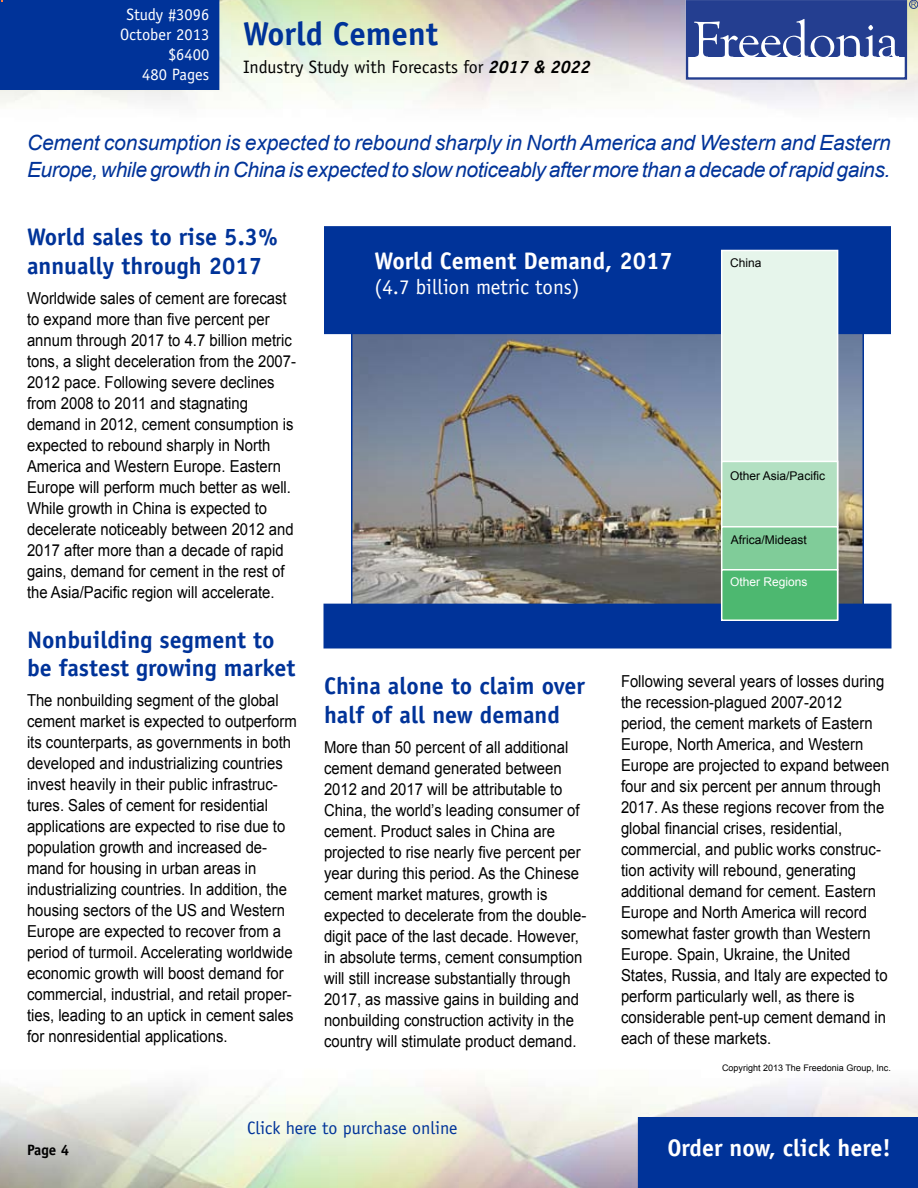
<style>
.page{position:relative;width:918px;height:1188px;background:#fff}
.page>*{position:absolute;margin:0;border:0;box-sizing:border-box;transform-origin:0 0}
.t1{font:700 33px "Officina Sans";color:#039}
.t2{font:700 24px/28.8px "Officina Sans";color:#039}
.t3{font:700 24px "Officina Sans";color:#fff}
.t4{font:italic 21px/27px "Arial";letter-spacing:-.02em;color:#039}
.t5{font:21px "Officina Sans";color:#fff}
.t6{font:18px "Officina Sans";color:#000}
.t7{font:18px "Officina Sans";color:#039}
.t8{font:16.5px/21px "Arial";color:#000;scale:.9 1}
.t9{font:16.5px/19.8px "Officina Sans";color:#fff;text-align:right}
.t10{font:700 15px "Officina Sans";color:#000}
.t11{font:12px "Arial";color:#000}
.t12{font:12px "Arial";color:#fff}
.t13{font:9px "Arial";color:#000}
.s1{font-weight:700;font-style:italic}
</style>
<div class="page">
<div style="left:638px;top:1117px;width:280px;height:71px;background:#039"></div>
<div style="left:686px;top:0;width:221px;height:80px;border:2px solid #243e90"></div>
<div style="left:687px;top:1px;width:218px;height:56px;background:#243e90"></div>
<svg style="left:694px;top:19px;width:205px;height:38px"></svg>
<div style="left:909px;top:0;width:9px;height:9px;border:1px solid #243e90;border-radius:50%"></div>
<svg style="left:911px;top:2px;width:5px;height:5px"></svg>
<img style="left:354px;top:334px;width:507px;height:270px">
<div style="left:325px;top:227px;width:565px;height:106px;background:#039"></div>
<div style="left:324px;top:226px;width:567px;height:108px;border:2px solid #039"></div>
<div style="left:0;top:0;width:219px;height:90px;background:#039"></div>
<div style="left:324px;top:604px;width:567px;height:44px;background:#039"></div>
<div style="left:722px;top:250px;width:116px;height:369px;background:#e6f5eb"></div>
<div style="left:721px;top:250px;width:117px;height:370px;border:2px solid #fff"></div>
<div style="left:722px;top:461px;width:116px;height:66px;background:#b3e0c2"></div>
<div style="left:721px;top:461px;width:117px;height:67px;border:2px solid #fff"></div>
<div style="left:722px;top:527px;width:116px;height:43px;background:#80cc99"></div>
<div style="left:721px;top:526px;width:117px;height:45px;border:2px solid #fff"></div>
<div style="left:722px;top:570px;width:116px;height:50px;background:#4db870"></div>
<div style="left:721px;top:569px;width:117px;height:52px;border:2px solid #fff"></div>
<p class="t9" style="left:120px;top:5px;width:91px">Study #3096<br>October 2013 $6400<br>480 Pages</p>
<h1 class="t1" style="left:243px;top:13px;width:196px">World Cement</h1>
<p class="t6" style="left:243px;top:57px;width:349px">Industry Study with Forecasts for <span class="s1">2017 &amp; 2022</span></p>
<p class="t4" style="left:27px;top:130px;width:865px">Cement consumption is expected to rebound sharply in North America and Western and Eastern<br>Europe, while growth in China is expected to slow noticeably after more than a decade of rapid gains.</p>
<h2 class="t2" style="left:27px;top:222px;width:253px">World sales to rise 5.3% annually through 2017</h2>
<p class="t8" style="left:27px;top:288px;width:300px">Worldwide sales of cement are forecast to expand more than five percent per annum through 2017 to 4.7 billion metric tons, a slight deceleration from the 2007- 2012 pace. Following severe declines from 2008 to 2011 and stagnating demand in 2012, cement consumption is expected to rebound sharply in North America and Western Europe. Eastern Europe will perform much better as well.<br>While growth in China is expected to decelerate noticeably between 2012 and 2017 after more than a decade of rapid gains, demand for cement in the rest of the Asia/Pacific region will accelerate.</p>
<h2 class="t2" style="left:27px;top:625px;width:270px">Nonbuilding segment to be fastest growing market</h2>
<p class="t8" style="left:27px;top:690px;width:301px">The nonbuilding segment of the global cement market is expected to outperform its counterparts, as governments in both developed and industrializing countries invest heavily in their public infrastruc&shy;tures. Sales of cement for residential applications are expected to rise due to population growth and increased de&shy;mand for housing in urban areas in industrializing countries. In addition, the housing sectors of the US and Western Europe are expected to recover from a period of turmoil. Accelerating worldwide economic growth will boost demand for commercial, industrial, and retail proper&shy;ties, leading to an uptick in cement sales for nonresidential applications.</p>
<h2 class="t3" style="left:375px;top:245px;width:300px">World Cement Demand, 2017</h2>
<p class="t5" style="left:375px;top:274px;width:206px">(4.7 billion metric tons)</p>
<p class="t11" style="left:730px;top:255px;width:33px">China</p>
<p class="t11" style="left:730px;top:468px;width:96px">Other Asia/Pacific</p>
<p class="t11" style="left:731px;top:532px;width:78px">Africa/Mideast</p>
<p class="t12" style="left:730px;top:574px;width:79px">Other Regions</p>
<h2 class="t2" style="left:324px;top:671px;width:263px">China alone to claim over half of all new demand</h2>
<p class="t8" style="left:324px;top:737px;width:293px">More than 50 percent of all additional cement demand generated between 2012 and 2017 will be attributable to China, the world’s leading consumer of cement. Product sales in China are projected to rise nearly five percent per year during this period. As the Chinese cement market matures, growth is expected to decelerate from the double&shy;digit pace of the last decade. However, in absolute terms, cement consumption will still increase substantially through 2017, as massive gains in building and nonbuilding construction activity in the country will stimulate product demand.</p>
<p class="t8" style="left:621px;top:671px;width:300px">Following several years of losses during the recession-plagued 2007-2012 period, the cement markets of Eastern Europe, North America, and Western Europe are projected to expand between four and six percent per annum through 2017. As these regions recover from the global financial crises, residential, commercial, and public works construc&shy;tion activity will rebound, generating additional demand for cement. Eastern Europe and North America will record somewhat faster growth than Western Europe. Spain, Ukraine, the United States, Russia, and Italy are expected to perform particularly well, as there is considerable pent-up cement demand in each of these markets.</p>
<p class="t13" style="left:722px;top:1062px;width:170px">Copyright 2013 The Freedonia Group, Inc.</p>
<p class="t7" style="left:247px;top:1117px;width:212px">Click here to purchase online</p>
<p class="t10" style="left:27px;top:1140px;width:31px">Page</p>
<h2 class="t3" style="left:667px;top:1133px;width:225px">Order now, click here!</h2>
</div>
